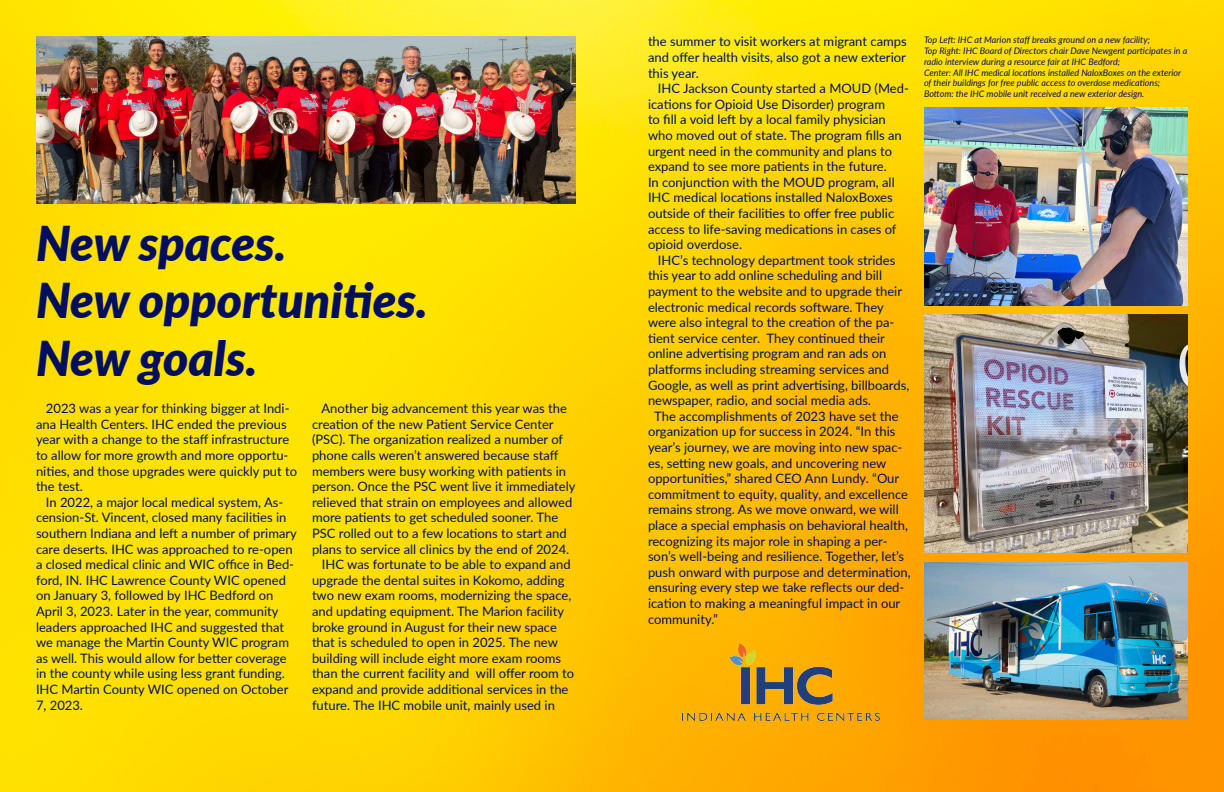
<style>
.page{position:relative;width:1224px;height:792px;background:#fff}
.page>*{position:absolute;margin:0;border:0;box-sizing:border-box;transform-origin:0 0}
.t1{font:italic 900 48px "Lato";color:#000f5d}
.t2{font:13px/15.6px "Lato";color:#000f5d}
.t3{font:italic 9px/10.8px "Lato";color:#000f5d}
</style>
<div class="page">
<img style="left:0;top:0;width:1224px;height:792px">
<img style="left:924px;top:108px;width:264px;height:198px">
<img style="left:924px;top:562px;width:264px;height:158px">
<img style="left:924px;top:314px;width:264px;height:238px">
<img style="left:36px;top:36px;width:540px;height:167px">
<img style="left:682px;top:644px;width:197px;height:76px">
<p class="t1" style="left:36px;top:207px;width:252px">New spaces.</p>
<p class="t1" style="left:36px;top:265px;width:393px">New opportunities.</p>
<p class="t1" style="left:36px;top:322px;width:223px">New goals.</p>
<p class="t2" style="left:36px;top:400px;width:263px;text-indent:10px">2023 was a year for thinking bigger at Indi&shy;ana Health Centers. IHC ended the previous year with a change to the staff infrastructure to allow for more growth and more opportu&shy;nities, and those upgrades were quickly put to the test.</p>
<p class="t2" style="left:36px;top:494px;width:262px;text-indent:10px">In 2022, a major local medical system, As&shy;cension-St. Vincent, closed many facilities in southern Indiana and left a number of primary care deserts. IHC was approached to re-open a closed medical clinic and WIC office in Bed&shy;ford, IN. IHC Lawrence County WIC opened on January 3, followed by IHC Bedford on April 3, 2023. Later in the year, community leaders approached IHC and suggested that we manage the Martin County WIC program as well. This would allow for better coverage in the county while using less grant funding.<br>IHC Martin County WIC opened on October 7, 2023.</p>
<p class="t2" style="left:312px;top:400px;width:265px;text-indent:10px">Another big advancement this year was the creation of the new Patient Service Center (PSC). The organization realized a number of phone calls weren’t answered because staff members were busy working with patients in person. Once the PSC went live it immediately relieved that strain on employees and allowed more patients to get scheduled sooner. The PSC rolled out to a few locations to start and plans to service all clinics by the end of 2024.</p>
<p class="t2" style="left:312px;top:556px;width:264px;text-indent:10px">IHC was fortunate to be able to expand and upgrade the dental suites in Kokomo, adding two new exam rooms, modernizing the space, and updating equipment. The Marion facility broke ground in August for their new space that is scheduled to open in 2025. The new building will include eight more exam rooms than the current facility and will offer room to expand and provide additional services in the future. The IHC mobile unit, mainly used in</p>
<p class="t2" style="left:648px;top:33px;width:260px;text-align:justify">the summer to visit workers at migrant camps and offer health visits, also got a new exterior this year.</p>
<p class="t2" style="left:648px;top:80px;width:262px;text-indent:10px">IHC Jackson County started a MOUD (Med&shy;ications for Opioid Use Disorder) program<br>to fill a void left by a local family physician who moved out of state. The program fills an urgent need in the community and plans to expand to see more patients in the future.<br>In conjunction with the MOUD program, all IHC medical locations installed NaloxBoxes outside of their facilities to offer free public access to life-saving medications in cases of opioid overdose.</p>
<p class="t2" style="left:648px;top:252px;width:263px;text-indent:10px">IHC’s technology department took strides this year to add online scheduling and bill payment to the website and to upgrade their electronic medical records software. They were also integral to the creation of the pa&shy;tient service center. They continued their online advertising program and ran ads on platforms including streaming services and Google, as well as print advertising, billboards, newspaper, radio, and social media ads.</p>
<p class="t2" style="left:648px;top:408px;width:264px;text-indent:6px">The accomplishments of 2023 have set the organization up for success in 2024. “In this year’s journey, we are moving into new spac&shy;es, setting new goals, and uncovering new opportunities,” shared CEO Ann Lundy. “Our commitment to equity, quality, and excellence remains strong. As we move onward, we will place a special emphasis on behavioral health, recognizing its major role in shaping a per&shy;son’s well-being and resilience. Together, let’s push onward with purpose and determination, ensuring every step we take reflects our ded&shy;ication to making a meaningful impact in our community.”</p>
<p class="t3" style="left:924px;top:34px;width:228px">Top Left: IHC at Marion staff breaks ground on a new facility;</p>
<p class="t3" style="left:924px;top:45px;width:265px">Top Right: IHC Board of Directors chair Dave Newgent participates in a radio interview during a resource fair at IHC Bedford;</p>
<p class="t3" style="left:924px;top:67px;width:259px">Center: All IHC medical locations installed NaloxBoxes on the exterior of their buildings for free public access to overdose medications;</p>
<p class="t3" style="left:924px;top:88px;width:222px">Bottom: the IHC mobile unit received a new exterior design.</p>
</div>
